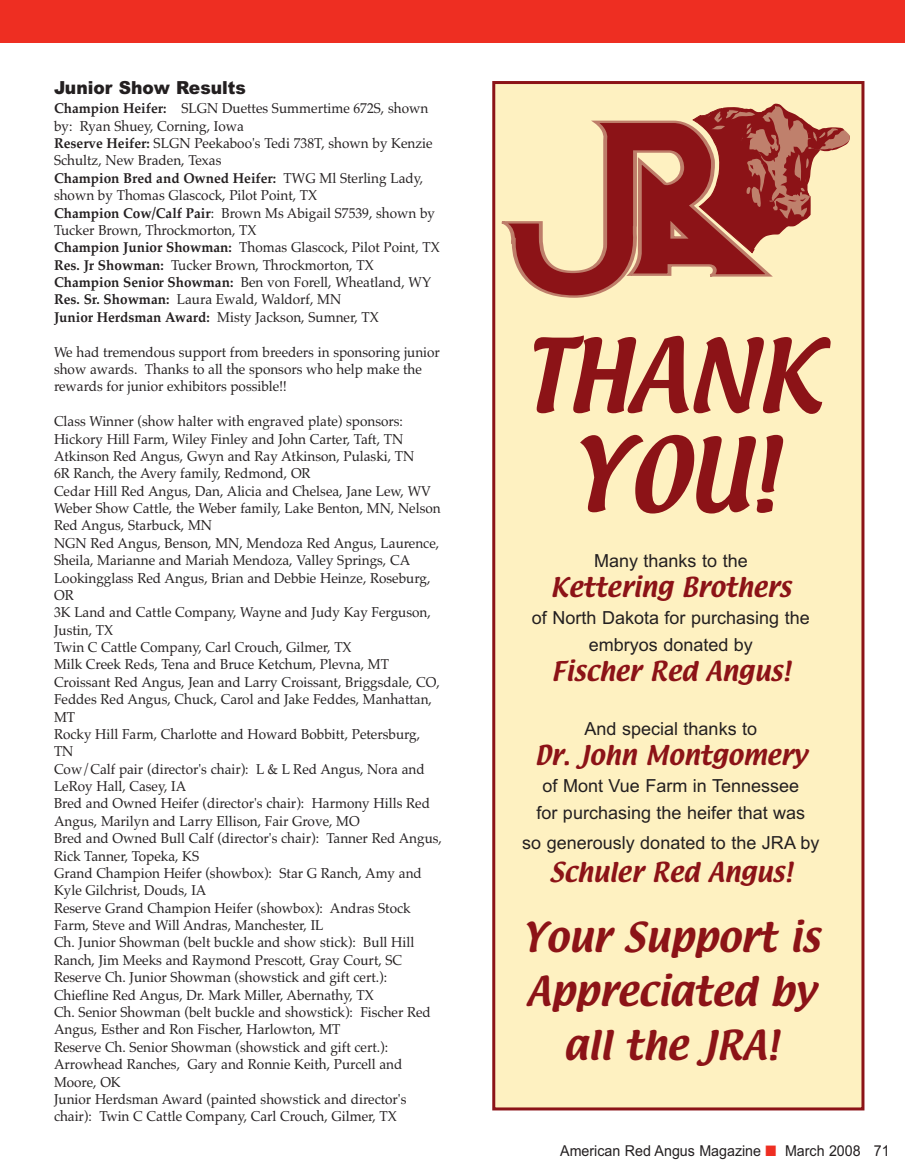
<style>
.page{position:relative;width:905px;height:1175px;background:#fff}
.page>*{position:absolute;margin:0;border:0;box-sizing:border-box;transform-origin:0 0}
.t1{font:90px/99px "Textile";color:#8c1317;text-align:center}
.t2{font:36px/54px "Textile";color:#8c1317;text-align:center}
.t3{font:24px "Textile";color:#8c1317}
.t4{font:18px/27px "Arial";color:#231f20;text-align:center}
.t5{font:900 18px "Arial";color:#231f20;scale:.95 1}
.t6{font:15px "Arial";color:#231f20;scale:.95 1}
.t7{font:14.25px/17.4px "Palatino";color:#231f20;scale:.95 1}
.s1{font-weight:700}
.s2{color:#ee2e22}
</style>
<div class="page">
<div style="left:0;top:0;width:904px;height:43px;background:#ee2e22"></div>
<div style="left:494px;top:82px;width:368px;height:1026px;background:#fef1c1"></div>
<div style="left:492px;top:81px;width:372px;height:1029px;border:3px solid #8c1317"></div>
<svg style="left:501px;top:120px;width:272px;height:178px"></svg>
<svg style="left:691px;top:103px;width:158px;height:154px"></svg>
<p class="t5" style="left:54px;top:77px;width:203px">Junior Show Results</p>
<p class="t7" style="left:54px;top:100px;width:407px"><span class="s1">Champion Heifer:</span> SLGN Duettes Summertime 672S, shown by: Ryan Shuey, Corning, Iowa<br><span class="s1">Reserve Heifer:</span> SLGN Peekaboo's Tedi 738T, shown by Kenzie Schultz, New Braden, Texas<br><span class="s1">Champion Bred and Owned Heifer:</span> TWG Ml Sterling Lady, shown by Thomas Glascock, Pilot Point, TX<br><span class="s1">Champion Cow/Calf Pair</span>: Brown Ms Abigail S7539, shown by Tucker Brown, Throckmorton, TX<br><span class="s1">Champion Junior Showman:</span> Thomas Glascock, Pilot Point, TX <span class="s1">Res. Jr Showman:</span> Tucker Brown, Throckmorton, TX <span class="s1">Champion Senior Showman:</span> Ben von Forell, Wheatland, WY <span class="s1">Res. Sr. Showman:</span> Laura Ewald, Waldorf, MN<br><span class="s1">Junior Herdsman Award:</span> Misty Jackson, Sumner, TX</p>
<p class="t7" style="left:54px;top:343px;width:408px">We had tremendous support from breeders in sponsoring junior show awards. Thanks to all the sponsors who help make the rewards for junior exhibitors possible!!</p>
<p class="t7" style="left:54px;top:412px;width:410px">Class Winner (show halter with engraved plate) sponsors:<br>Hickory Hill Farm, Wiley Finley and John Carter, Taft, TN Atkinson Red Angus, Gwyn and Ray Atkinson, Pulaski, TN<br>6R Ranch, the Avery family, Redmond, OR<br>Cedar Hill Red Angus, Dan, Alicia and Chelsea, Jane Lew, WV Weber Show Cattle, the Weber family, Lake Benton, MN, Nelson Red Angus, Starbuck, MN<br>NGN Red Angus, Benson, MN, Mendoza Red Angus, Laurence, Sheila, Marianne and Mariah Mendoza, Valley Springs, CA Lookingglass Red Angus, Brian and Debbie Heinze, Roseburg, OR<br>3K Land and Cattle Company, Wayne and Judy Kay Ferguson, Justin, TX<br>Twin C Cattle Company, Carl Crouch, Gilmer, TX<br>Milk Creek Reds, Tena and Bruce Ketchum, Plevna, MT Croissant Red Angus, Jean and Larry Croissant, Briggsdale, CO, Feddes Red Angus, Chuck, Carol and Jake Feddes, Manhattan, MT<br>Rocky Hill Farm, Charlotte and Howard Bobbitt, Petersburg, TN<br>Cow/Calf pair (director's chair): L &amp; L Red Angus, Nora and LeRoy Hall, Casey, IA<br>Bred and Owned Heifer (director's chair): Harmony Hills Red Angus, Marilyn and Larry Ellison, Fair Grove, MO<br>Bred and Owned Bull Calf (director's chair): Tanner Red Angus, Rick Tanner, Topeka, KS<br>Grand Champion Heifer (showbox): Star G Ranch, Amy and Kyle Gilchrist, Douds, IA<br>Reserve Grand Champion Heifer (showbox): Andras Stock Farm, Steve and Will Andras, Manchester, IL<br>Ch. Junior Showman (belt buckle and show stick): Bull Hill Ranch, Jim Meeks and Raymond Prescott, Gray Court, SC Reserve Ch. Junior Showman (showstick and gift cert.):<br>Chiefline Red Angus, Dr. Mark Miller, Abernathy, TX<br>Ch. Senior Showman (belt buckle and showstick): Fischer Red Angus, Esther and Ron Fischer, Harlowton, MT<br>Reserve Ch. Senior Showman (showstick and gift cert.):<br>Arrowhead Ranches, Gary and Ronnie Keith, Purcell and Moore, OK<br>Junior Herdsman Award (painted showstick and director's chair): Twin C Cattle Company, Carl Crouch, Gilmer, TX</p>
<h1 class="t1" style="left:522px;top:332px;width:302px">THANK<br>YOU!</h1>
<p class="t4" style="left:594px;top:547px;width:155px">Many thanks to the</p>
<h3 class="t3" style="left:550px;top:574px;width:242px">Kettering Brothers</h3>
<p class="t4" style="left:532px;top:604px;width:279px">of North Dakota for purchasing the embryos donated by</p>
<h3 class="t3" style="left:551px;top:658px;width:240px">Fischer Red Angus!</h3>
<p class="t4" style="left:584px;top:715px;width:174px">And special thanks to</p>
<h3 class="t3" style="left:535px;top:742px;width:273px">Dr. John Montgomery</h3>
<p class="t4" style="left:536px;top:772px;width:270px">of Mont Vue Farm in Tennessee for purchasing the heifer that was</p>
<p class="t4" style="left:522px;top:829px;width:299px">so generously donated to the JRA by</p>
<h3 class="t3" style="left:549px;top:859px;width:244px">Schuler Red Angus!</h3>
<h2 class="t2" style="left:521px;top:912px;width:300px">Your Support is<br>Appreciated by all the JRA!</h2>
<p class="t6" style="left:560px;top:1142px;width:348px">American Red Angus Magazine <span class="s2">■</span> March 2008 71</p>
</div>
